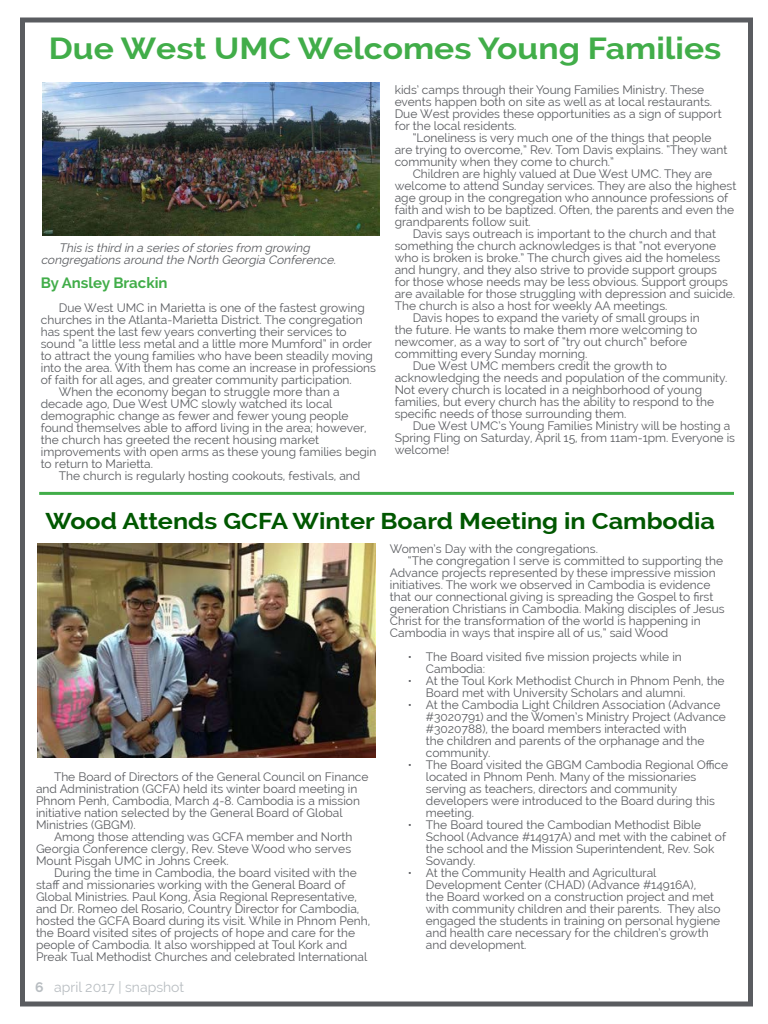
<style>
.page{position:relative;width:768px;height:1024px;background:#fff}
.page>*{position:absolute;margin:0;border:0;box-sizing:border-box;transform-origin:0 0}
.t1{font:700 30.5px "Raleway";color:#41ad49;scale:1.1 1}
.t2{font:700 22.9px "Raleway";color:#005700;scale:1.1 1}
.t3{font:700 15px "Raleway";color:#41ad49}
.t4{font:14px "Raleway";color:#b9bec2}
.t5{font:12px/12px "Raleway";color:#5a5c60}
.t6{font:italic 12px/12px "Raleway";color:#5a5c60}
.s1{font-weight:700}
</style>
<div class="page">
<div style="left:20px;top:18px;width:733px;height:988px;border:5px solid #5a5c60"></div>
<img style="left:42px;top:82px;width:338px;height:153px">
<img style="left:38px;top:543px;width:337px;height:214px">
<hr style="left:39px;top:492px;width:695px;height:3px;background:#41ad49">
<h1 class="t1" style="left:49px;top:30px;width:613px">Due West UMC Welcomes Young Families</h1>
<p class="t6" style="left:41px;top:242px;width:299px;text-indent:18px">This is third in a series ofstories from growing congregations around the North Georgia Conference.</p>
<p class="t3" style="left:41px;top:275px;width:128px">By Ansley Brackin</p>
<p class="t5" style="left:59px;top:302px;width:308px">Due West UMC in Marietta is one of the fastest growing</p>
<p class="t5" style="left:41px;top:314px;width:323px">churches in the Atlanta-Marietta District. The congregation</p>
<p class="t5" style="left:41px;top:326px;width:307px">has spent the last few years converting their services to</p>
<p class="t5" style="left:41px;top:338px;width:333px">sound “a little less metal and a little more Mumford” in order</p>
<p class="t5" style="left:41px;top:350px;width:334px">to attract the young families who have been steadily moving</p>
<p class="t5" style="left:41px;top:362px;width:337px">into the area. With them has come an increase in professions</p>
<p class="t5" style="left:41px;top:374px;width:312px">of faith for all ages, and greater community participation.</p>
<p class="t5" style="left:59px;top:386px;width:282px">When the economy began to struggle more than a</p>
<p class="t5" style="left:41px;top:398px;width:293px">decade ago, Due West UMC slowly watched its local</p>
<p class="t5" style="left:41px;top:410px;width:309px">demographic change as fewer and fewer young people</p>
<p class="t5" style="left:41px;top:422px;width:327px">found themselves able to afford living in the area; however,</p>
<p class="t5" style="left:41px;top:434px;width:280px">the church has greeted the recent housing market</p>
<p class="t5" style="left:41px;top:446px;width:337px">improvements with open arms as these young families begin</p>
<p class="t5" style="left:41px;top:458px;width:114px">to return to Marietta.</p>
<p class="t5" style="left:59px;top:470px;width:303px">The church is regularly hosting cookouts, festivals, and</p>
<p class="t5" style="left:395px;top:83px;width:328px">kids’ camps through their Young Families Ministry. These events happen both on site as well as at local restaurants.<br>Due West provides these opportunities as a sign of support for the local residents.</p>
<p class="t5" style="left:395px;top:131px;width:334px;text-indent:18px">“Loneliness is very much one of the things that people are trying to overcome,” Rev. Tom Davis explains. “They want community when they come to church.”</p>
<p class="t5" style="left:413px;top:167px;width:301px">Children are highly valued at Due West UMC. They are</p>
<p class="t5" style="left:395px;top:179px;width:343px">welcome to attend Sunday services. They are also the highest</p>
<p class="t5" style="left:395px;top:191px;width:335px">age group in the congregation who announce professions of</p>
<p class="t5" style="left:395px;top:203px;width:341px">faith and wish to be baptized. Often, the parents and even the</p>
<p class="t5" style="left:395px;top:215px;width:138px">grandparents follow suit.</p>
<p class="t5" style="left:413px;top:227px;width:305px">Davis says outreach is important to the church and that</p>
<p class="t5" style="left:395px;top:239px;width:323px">something the church acknowledges is that “not everyone</p>
<p class="t5" style="left:395px;top:251px;width:327px">who is broken is broke.” The church gives aid the homeless</p>
<p class="t5" style="left:395px;top:263px;width:324px">and hungry, and they also strive to provide support groups</p>
<p class="t5" style="left:395px;top:275px;width:335px">for those whose needs may be less obvious. Support groups</p>
<p class="t5" style="left:395px;top:287px;width:342px">are available for those struggling with depression and suicide.</p>
<p class="t5" style="left:395px;top:299px;width:274px">The church is also a host for weekly AA meetings.</p>
<p class="t5" style="left:413px;top:311px;width:288px">Davis hopes to expand the variety of small groups in</p>
<p class="t5" style="left:395px;top:323px;width:304px">the future. He wants to make them more welcoming to</p>
<p class="t5" style="left:395px;top:335px;width:294px">newcomer, as a way to sort of “try out church” before</p>
<p class="t5" style="left:395px;top:347px;width:194px">committing every Sunday morning.</p>
<p class="t5" style="left:413px;top:359px;width:256px">Due West UMC members credit the growth to</p>
<p class="t5" style="left:395px;top:371px;width:334px">acknowledging the needs and population of the community.</p>
<p class="t5" style="left:395px;top:383px;width:309px">Not every church is located in a neighborhood of young</p>
<p class="t5" style="left:395px;top:395px;width:321px">families, but every church has the ability to respond to the</p>
<p class="t5" style="left:395px;top:407px;width:233px">specific needs of those surrounding them.</p>
<p class="t5" style="left:413px;top:419px;width:319px">Due West UMC’s Young Families Ministry will be hosting a</p>
<p class="t5" style="left:395px;top:431px;width:342px">Spring Fling on Saturday, April 15, from 11am-1pm. Everyone is</p>
<p class="t5" style="left:395px;top:443px;width:56px">welcome!</p>
<h2 class="t2" style="left:45px;top:508px;width:610px">Wood Attends GCFA Winter Board Meeting in Cambodia</h2>
<p class="t5" style="left:36px;top:770px;width:334px;text-indent:18px">The Board of Directors of the General Council on Finance and Administration (GCFA) held its winter board meeting in Phnom Penh, Cambodia, March 4-8. Cambodia is a mission initiative nation selected by the General Board of Global Ministries (GBGM).</p>
<p class="t5" style="left:36px;top:830px;width:318px;text-align:justify;text-indent:18px">Among those attending was GCFA member and North Georgia Conference clergy, Rev. Steve Wood who serves Mount Pisgah UMC in Johns Creek.</p>
<p class="t5" style="left:36px;top:866px;width:336px;text-indent:18px">During the time in Cambodia, the board visited with the staff and missionaries working with the General Board of Global Ministries. Paul Kong, Asia Regional Representative, and Dr. Romeo del Rosario, Country Director for Cambodia, hosted the GCFA Board during its visit. While in Phnom Penh, the Board visited sites of projects of hope and care for the people of Cambodia. It also worshipped at Toul Kork and Preak Tual Methodist Churches and celebrated International</p>
<p class="t4" style="left:35px;top:979px;width:151px"><span class="s1">6</span> april 2017 | snapshot</p>
<p class="t5" style="left:390px;top:542px;width:210px">Women’s Day with the congregations.</p>
<p class="t5" style="left:408px;top:554px;width:317px">“The congregation I serve is committed to supporting the</p>
<p class="t5" style="left:390px;top:566px;width:327px">Advance projects represented by these impressive mission</p>
<p class="t5" style="left:390px;top:578px;width:322px">initiatives. The work we observed in Cambodia is evidence</p>
<p class="t5" style="left:390px;top:590px;width:325px">that our connectional giving is spreading the Gospel to first</p>
<p class="t5" style="left:390px;top:602px;width:336px">generation Christians in Cambodia. Making disciples of Jesus</p>
<p class="t5" style="left:390px;top:614px;width:312px">Christ for the transformation of the world is happening in</p>
<p class="t5" style="left:390px;top:626px;width:280px">Cambodia in ways that inspire all of us,” said Wood</p>
<p class="t5" style="left:426px;top:650px;width:258px;text-indent:-18px">• The Board visited five mission projects while in<br>Cambodia:</p>
<p class="t5" style="left:426px;top:674px;width:300px;text-indent:-18px">• At the Toul Kork Methodist Church in Phnom Penh, the<br>Board met with University Scholars and alumni.</p>
<p class="t5" style="left:426px;top:698px;width:302px;text-indent:-18px">• At the Cambodia Light Children Association (Advance #3020791) and the Women’s Ministry Project (Advance #3020788), the board members interacted with<br>the children and parents of the orphanage and the community.</p>
<p class="t5" style="left:426px;top:758px;width:304px;text-indent:-18px">• The Board visited the GBGM Cambodia Regional Office located in Phnom Penh. Many of the missionaries serving as teachers, directors and community developers were introduced to the Board during this meeting.</p>
<p class="t5" style="left:426px;top:818px;width:302px;text-indent:-18px">• The Board toured the Cambodian Methodist Bible School (Advance #14917A) and met with the cabinet of the school and the Mission Superintendent, Rev. Sok Sovandy.</p>
<p class="t5" style="left:426px;top:866px;width:296px;text-indent:-18px">• At the Community Health and Agricultural Development Center (CHAD) (Advance #14916A),<br>the Board worked on a construction project and met with community children and their parents. They also engaged the students in training on personal hygiene and health care necessary for the children’s growth and development.</p>
</div>
